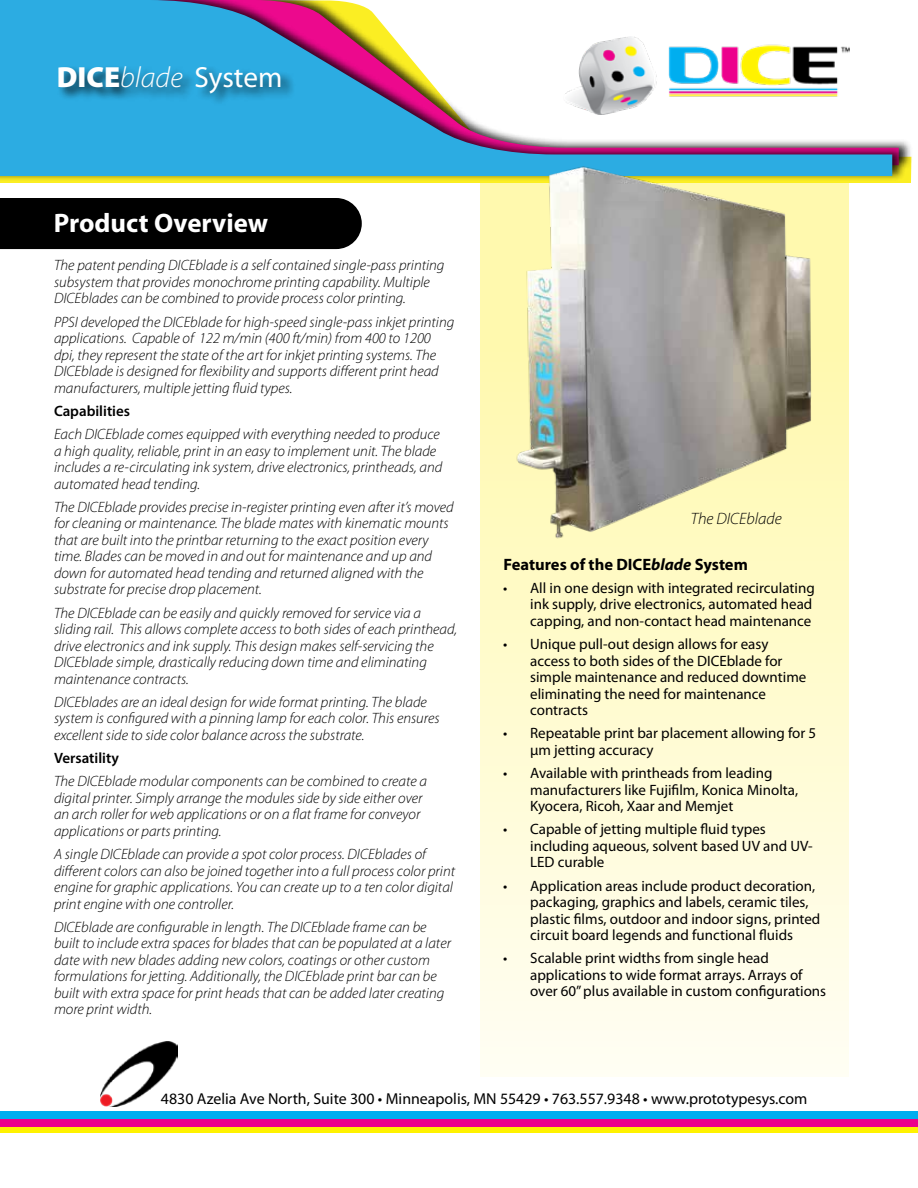
<style>
.page{position:relative;width:918px;height:1188px;background:#fff}
.page>*{position:absolute;margin:0;border:0;box-sizing:border-box;transform-origin:0 0}
.t1{font:29.25px "Myriad Pro";letter-spacing:-.005em;color:#fff}
.t2{font:700 26.85px "Myriad Pro";color:#fff}
.t3{font:700 16.5px "Myriad Pro";color:#000}
.t4{font:italic 300 16.5px "Myriad Pro";color:#000}
.t5{font:15.9px "Myriad Pro";color:#000}
.t6{font:italic 300 15px/16.5px "Myriad Pro";color:#000}
.t7{font:15px/16.5px "Myriad Pro";color:#000}
.t8{font:600 15px "Myriad Pro";color:#000}
.s1{font-weight:900}
.s2{font-weight:300;font-style:italic}
.s3{font-style:italic}
</style>
<div class="page">
<div style="left:481px;top:183px;width:368px;height:894px;background:linear-gradient(to bottom,#fff8a4,#fffdf1)"></div>
<div style="left:0;top:198px;width:362px;height:51px;background:#000"></div>
<div style="left:0;top:0;width:906px;height:181px;background:#000;opacity:.75"></div>
<svg style="left:0;top:0;width:892px;height:176px"></svg>
<img style="left:492px;top:160px;width:334px;height:384px">
<img style="left:100px;top:1041px;width:78px;height:66px">
<div style="left:0;top:1126px;width:918px;height:7px;background:#fff200"></div>
<div style="left:0;top:1119px;width:918px;height:7px;background:#ec008c"></div>
<div style="left:0;top:1111px;width:918px;height:8px;background:#00aeef"></div>
<div style="left:57px;top:65px;width:238px;height:42px;background:#000;opacity:.75"></div>
<h1 class="t1" style="left:57px;top:59px;width:227px"><span class="s1">DICE</span><span class="s2">blade</span> System</h1>
<h2 class="t2" style="left:54px;top:208px;width:216px">Product Overview</h2>
<p class="t6" style="left:54px;top:258px;width:392px">The patent pending DICEblade is a self contained single-pass printing subsystem that provides monochrome printing capability. Multiple<br>DICEblades can be combined to provide process color printing.</p>
<p class="t6" style="left:54px;top:314px;width:402px">PPSI developed the DICEblade for high-speed single-pass inkjet printing applications. Capable of 122 m/min (400 ft/min) from 400 to 1200 dpi, they represent the state of the art for inkjet printing systems. The DICEblade is designed for flexibility and supports different print head manufacturers, multiple jetting fluid types.</p>
<p class="t8" style="left:54px;top:401px;width:78px">Capabilities</p>
<p class="t6" style="left:54px;top:426px;width:390px">Each DICEblade comes equipped with everything needed to produce a high quality, reliable, print in an easy to implement unit. The blade includes a re-circulating ink system, drive electronics, printheads, and automated head tending.</p>
<p class="t6" style="left:54px;top:499px;width:401px">The DICEblade provides precise in-register printing even after it’s moved for cleaning or maintenance. The blade mates with kinematic mounts that are built into the printbar returning to the exact position every time. Blades can be moved in and out for maintenance and up and down for automated head tending and returned aligned with the substrate for precise drop placement.</p>
<p class="t6" style="left:54px;top:605px;width:405px">The DICEblade can be easily and quickly removed for service via a sliding rail. This allows complete access to both sides of each printhead, drive electronics and ink supply. This design makes self-servicing the DICEblade simple, drastically reducing down time and eliminating maintenance contracts.</p>
<p class="t6" style="left:54px;top:694px;width:387px">DICEblades are an ideal design for wide format printing. The blade system is configured with a pinning lamp for each color. This ensures excellent side to side color balance across the substrate.</p>
<p class="t8" style="left:54px;top:749px;width:66px">Versatility</p>
<p class="t6" style="left:54px;top:774px;width:375px">The DICEblade modular components can be combined to create a digital printer. Simply arrange the modules side by side either over an arch roller for web applications or on a flat frame for conveyor applications or parts printing.</p>
<p class="t6" style="left:54px;top:846px;width:403px">A single DICEblade can provide a spot color process. DICEblades of different colors can also be joined together into a full process color print engine for graphic applications. You can create up to a ten color digital print engine with one controller.</p>
<p class="t6" style="left:54px;top:919px;width:398px">DICEblade are configurable in length. The DICEblade frame can be built to include extra spaces for blades that can be populated at a later date with new blades adding new colors, coatings or other custom formulations for jetting. Additionally, the DICEblade print bar can be built with extra space for print heads that can be added later creating more print width.</p>
<p class="t4" style="left:691px;top:510px;width:92px">The DICEblade</p>
<p class="t3" style="left:504px;top:555px;width:246px">Features of the DICE<span class="s3">blade</span> System</p>
<p class="t7" style="left:530px;top:579px;width:286px;text-indent:-27px">• All in one design with integrated recirculating ink supply, drive electronics, automated head capping, and non-contact head maintenance</p>
<p class="t7" style="left:530px;top:636px;width:278px;text-indent:-27px">• Unique pull-out design allows for easy access to both sides of the DICEblade for simple maintenance and reduced downtime eliminating the need for maintenance contracts</p>
<p class="t7" style="left:530px;top:725px;width:288px;text-indent:-27px">• Repeatable print bar placement allowing for 5 µm jetting accuracy</p>
<p class="t7" style="left:530px;top:765px;width:270px;text-indent:-27px">• Available with printheads from leading manufacturers like Fujifilm, Konica Minolta,<br>Kyocera, Ricoh, Xaar and Memjet</p>
<p class="t7" style="left:530px;top:821px;width:284px;text-indent:-27px">• Capable of jetting multiple fluid types including aqueous, solvent based UV and UV-<br>LED curable</p>
<p class="t7" style="left:530px;top:877px;width:292px;text-indent:-27px">• Application areas include product decoration, packaging, graphics and labels, ceramic tiles, plastic films, outdoor and indoor signs, printed circuit board legends and functional fluids</p>
<p class="t7" style="left:530px;top:950px;width:297px;text-indent:-27px">• Scalable print widths from single head applications to wide format arrays. Arrays of over 60” plus available in custom configurations</p>
<p class="t5" style="left:161px;top:1089px;width:648px">4830 Azelia Ave North, Suite 300 • Minneapolis, MN 55429 • 763.557.9348 • www.prototypesys.com</p>
</div>
